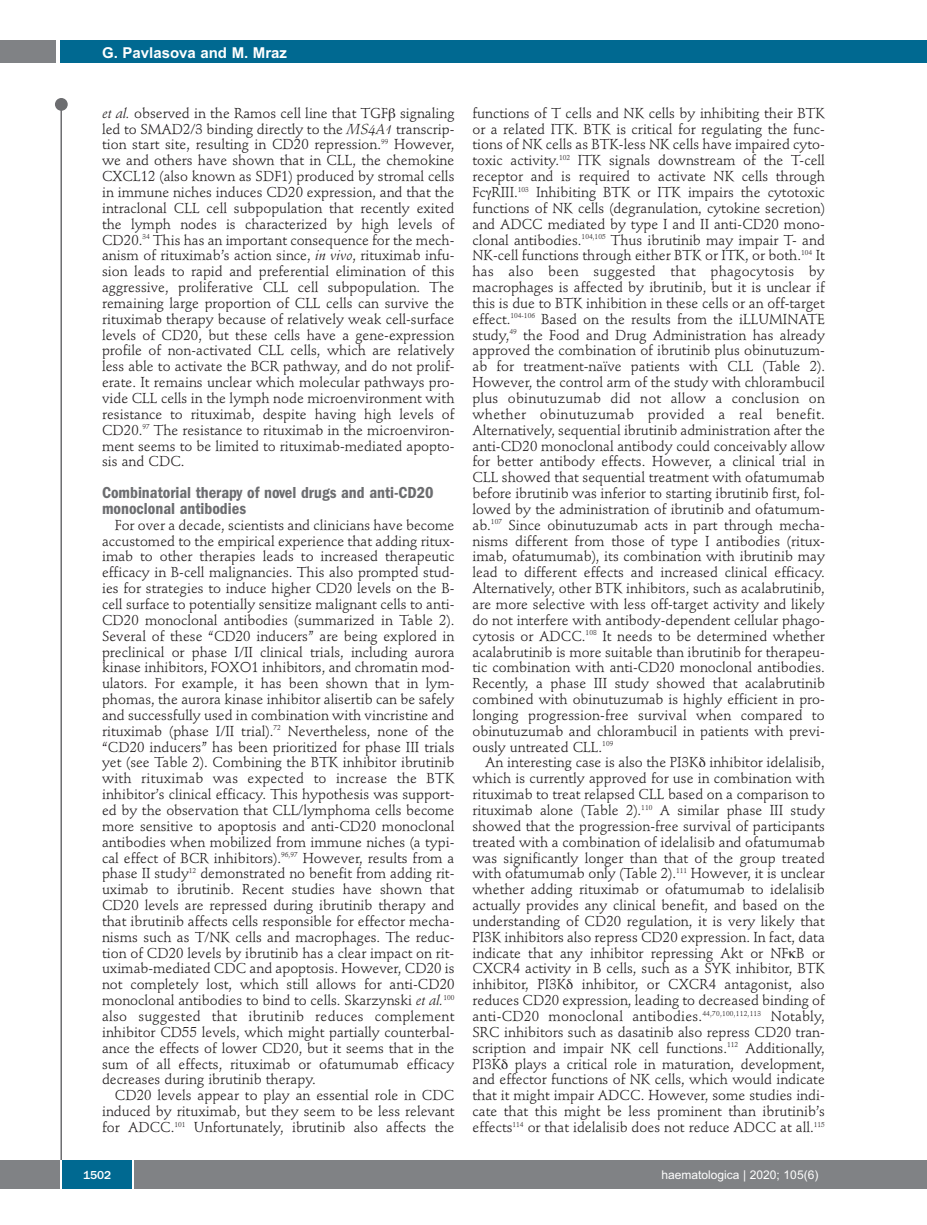
<style>
.page{position:relative;width:927px;height:1225px;background:#fff}
.page>*{position:absolute;margin:0;border:0;box-sizing:border-box;transform-origin:0 0}
.t1{font:600 condensed 16.5px/15.9px "Franklin Gothic";color:#6c6d70}
.t2{font:700 15px "Arial";color:#fff}
.t3{font:14.25px/15.9px "Stempel Schneidler";color:#231f20;text-align:justify}
.t4{font:12px "Arial";color:#fff}
.t5{font:500 12px "Franklin Gothic";color:#fff}
.s1{font-style:italic}
</style>
<div class="page">
<div style="left:911px;top:40px;width:16px;height:22px;background:#006991"></div>
<div style="left:910px;top:1160px;width:17px;height:28px;background:#808285"></div>
<div style="left:55px;top:98px;width:13px;height:13px;background:#6c6d70;border-radius:50%"></div>
<hr style="left:60px;top:101px;width:2px;height:1061px;background:#6c6d70">
<div style="left:60px;top:40px;width:852px;height:22px;background:#006991"></div>
<div style="left:0;top:40px;width:56px;height:22px;background:#808285"></div>
<div style="left:0;top:1160px;width:911px;height:28px;background:#808285"></div>
<div style="left:62px;top:1160px;width:71px;height:28px;background:#006991"></div>
<hr style="left:60px;top:1160px;width:2px;height:28px;background:#fff">
<svg style="left:133px;top:1160px;width:1px;height:28px"></svg>
<p class="t2" style="left:102px;top:44px;width:187px">G. Pavlasova and M. Mraz</p>
<p class="t3" style="left:102px;top:106px;width:354px"><span class="s1">et al.</span> observed in the Ramos cell line that TGF signaling led to SMAD2/3 binding directly to the <span class="s1">MS4A1</span> transcrip&shy;tion start site, resulting in CD20 repression.<sup>99</sup> However, we and others have shown that in CLL, the chemokine CXCL12 (also known as SDF1) produced by stromal cells in immune niches induces CD20 expression, and that the intraclonal CLL cell subpopulation that recently exited the lymph nodes is characterized by high levels of CD20.<sup>34</sup> This has an important consequence for the mech&shy;anism of rituximab’s action since, <span class="s1">in vivo</span>, rituximab infu&shy;sion leads to rapid and preferential elimination of this aggressive, proliferative CLL cell subpopulation. The remaining large proportion of CLL cells can survive the rituximab therapy because of relatively weak cell-surface levels of CD20, but these cells have a gene-expression profile of non-activated CLL cells, which are relatively less able to activate the BCR pathway, and do not prolif&shy;erate. It remains unclear which molecular pathways pro&shy;vide CLL cells in the lymph node microenvironment with resistance to rituximab, despite having high levels of CD20.<sup>97</sup> The resistance to rituximab in the microenviron&shy;ment seems to be limited to rituximab-mediated apopto&shy;sis and CDC.</p>
<p class="t1" style="left:102px;top:486px;width:333px">Combinatorial therapy of novel drugs and anti-CD20 monoclonal antibodies</p>
<p class="t3" style="left:102px;top:518px;width:354px;text-indent:13px">For over a decade, scientists and clinicians have become accustomed to the empirical experience that adding ritux&shy;imab to other therapies leads to increased therapeutic efficacy in B-cell malignancies. This also prompted stud&shy;ies for strategies to induce higher CD20 levels on the B&shy;cell surface to potentially sensitize malignant cells to anti-CD20 monoclonal antibodies (summarized in Table 2).<br>Several of these “CD20 inducers” are being explored in preclinical or phase I/II clinical trials, including aurora kinase inhibitors, FOXO1 inhibitors, and chromatin mod&shy;ulators. For example, it has been shown that in lym&shy;phomas, the aurora kinase inhibitor alisertib can be safely and successfully used in combination with vincristine and rituximab (phase I/II trial).<sup>72</sup> Nevertheless, none of the “CD20 inducers” has been prioritized for phase III trials yet (see Table 2). Combining the BTK inhibitor ibrutinib with rituximab was expected to increase the BTK inhibitor’s clinical efficacy. This hypothesis was support&shy;ed by the observation that CLL/lymphoma cells become more sensitive to apoptosis and anti-CD20 monoclonal antibodies when mobilized from immune niches (a typi&shy;cal effect of BCR inhibitors).<sup>96,97</sup> However, results from a phase II study<sup>12</sup> demonstrated no benefit from adding rit&shy;uximab to ibrutinib. Recent studies have shown that CD20 levels are repressed during ibrutinib therapy and that ibrutinib affects cells responsible for effector mecha&shy;nisms such as T/NK cells and macrophages. The reduc&shy;tion of CD20 levels by ibrutinib has a clear impact on rit&shy;uximab-mediated CDC and apoptosis. However, CD20 is not completely lost, which still allows for anti-CD20 monoclonal antibodies to bind to cells. Skarzynski <span class="s1">et al.</span><sup>100 </sup>also suggested that ibrutinib reduces complement inhibitor CD55 levels, which might partially counterbal&shy;ance the effects of lower CD20, but it seems that in the sum of all effects, rituximab or ofatumumab efficacy decreases during ibrutinib therapy.</p>
<p class="t3" style="left:102px;top:1088px;width:354px;text-indent:13px">CD20 levels appear to play an essential role in CDC induced by rituximab, but they seem to be less relevant for ADCC.<sup>101</sup> Unfortunately, ibrutinib also affects the</p>
<p class="t3" style="left:472px;top:106px;width:354px">functions of T cells and NK cells by inhibiting their BTK or a related ITK. BTK is critical for regulating the func&shy;tions of NK cells as BTK-less NK cells have impaired cyto&shy;toxic activity.<sup>102</sup> ITK signals downstream of the T-cell receptor and is required to activate NK cells through Fc RIII.<sup>103</sup> Inhibiting BTK or ITK impairs the cytotoxic functions of NK cells (degranulation, cytokine secretion) and ADCC mediated by type I and II anti-CD20 mono&shy;clonal antibodies.<sup>104,105</sup> Thus ibrutinib may impair T- and NK-cell functions through either BTK or ITK, or both.<sup>104</sup> It has also been suggested that phagocytosis by macrophages is affected by ibrutinib, but it is unclear if this is due to BTK inhibition in these cells or an off-target effect.<sup>104-106</sup> Based on the results from the iLLUMINATE study,<sup>49</sup> the Food and Drug Administration has already approved the combination of ibrutinib plus obinutuzum&shy;ab for treatment-naïve patients with CLL (Table 2).<br>However, the control arm of the study with chlorambucil plus obinutuzumab did not allow a conclusion on whether obinutuzumab provided a real benefit.<br>Alternatively, sequential ibrutinib administration after the anti-CD20 monoclonal antibody could conceivably allow for better antibody effects. However, a clinical trial in CLL showed that sequential treatment with ofatumumab before ibrutinib was inferior to starting ibrutinib first, fol&shy;lowed by the administration of ibrutinib and ofatumum&shy;ab.<sup>107</sup> Since obinutuzumab acts in part through mecha&shy;nisms different from those of type I antibodies (ritux&shy;imab, ofatumumab), its combination with ibrutinib may lead to different effects and increased clinical efficacy.<br>Alternatively, other BTK inhibitors, such as acalabrutinib, are more selective with less off-target activity and likely do not interfere with antibody-dependent cellular phago&shy;cytosis or ADCC.<sup>108</sup> It needs to be determined whether acalabrutinib is more suitable than ibrutinib for therapeu&shy;tic combination with anti-CD20 monoclonal antibodies.<br>Recently, a phase III study showed that acalabrutinib combined with obinutuzumab is highly efficient in pro&shy;longing progression-free survival when compared to obinutuzumab and chlorambucil in patients with previ&shy;ously untreated CLL.<sup>109</sup></p>
<p class="t3" style="left:472px;top:756px;width:354px;text-indent:13px">An interesting case is also the PI3K inhibitor idelalisib, which is currently approved for use in combination with rituximab to treat relapsed CLL based on a comparison to rituximab alone (Table 2).<sup>110</sup> A similar phase III study showed that the progression-free survival of participants treated with a combination of idelalisib and ofatumumab was significantly longer than that of the group treated with ofatumumab only (Table 2).<sup>111</sup> However, it is unclear whether adding rituximab or ofatumumab to idelalisib actually provides any clinical benefit, and based on the understanding of CD20 regulation, it is very likely that PI3K inhibitors also repress CD20 expression. In fact, data indicate that any inhibitor repressing Akt or NF B or CXCR4 activity in B cells, such as a SYK inhibitor, BTK inhibitor, PI3K inhibitor, or CXCR4 antagonist, also reduces CD20 expression, leading to decreased binding of anti-CD20 monoclonal antibodies.<sup>44,70,100,112,113</sup> Notably, SRC inhibitors such as dasatinib also repress CD20 tran&shy;scription and impair NK cell functions.<sup>112</sup> Additionally, PI3K plays a critical role in maturation, development, and effector functions of NK cells, which would indicate that it might impair ADCC. However, some studies indi&shy;cate that this might be less prominent than ibrutinib’s effects<sup>114</sup> or that idelalisib does not reduce ADCC at all.<sup>115</sup></p>
<p class="t5" style="left:83px;top:1167px;width:30px">1502</p>
<p class="t4" style="left:661px;top:1167px;width:158px">haematologica | 2020; 105(6)</p>
</div>
